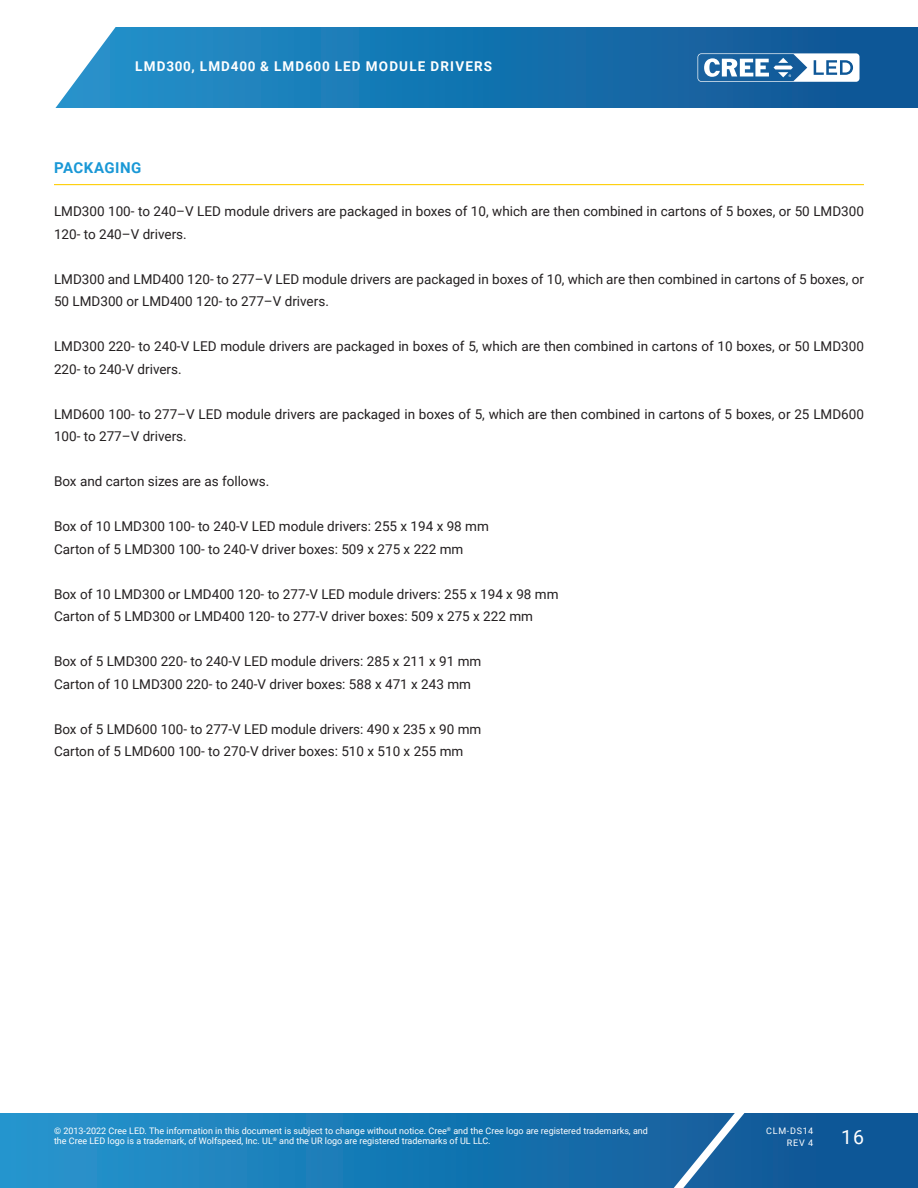
<style>
.page{position:relative;width:918px;height:1188px;background:#fff}
.page>*{position:absolute;margin:0;border:0;box-sizing:border-box;transform-origin:0 0}
.t1{font:19.5px "Roboto";color:#fff}
.Section_heading_with{font:700 15px "Roboto";letter-spacing:.035em;color:#1a98d6}
.Text_justify{font:13.5px/22.5px "Roboto";color:#231f20}
.t2{font:700 13.5px "Roboto";letter-spacing:.085em;color:#fff}
.t3{font:9px/10.8px "Roboto";color:#fff}
.t4{font:9px/12px "Roboto";letter-spacing:.085em;color:#fff;text-align:right}
</style>
<div class="page">
<svg style="left:0;top:1113px;width:918px;height:75px;background:#1876b2"></svg>
<svg style="left:644px;top:1113px;width:117px;height:75px;background:#296da6"></svg>
<svg style="left:55px;top:27px;width:863px;height:81px;background:#2078b2"></svg>
<svg style="left:698px;top:53px;width:162px;height:29px"></svg>
<hr style="left:54px;top:184px;width:810px;height:1px;background:#fece08">
<p class="t2" style="left:135px;top:57px;width:358px">LMD300, LMD400 &amp; LMD600 LED MODULE DRIVERS</p>
<p class="Section_heading_with" style="left:54px;top:157px;width:89px">PACKAGING</p>
<p class="Text_justify" style="left:54px;top:199px;width:812px">LMD300 100- to 240–V LED module drivers are packaged in boxes of 10, which are then combined in cartons of 5 boxes, or 50 LMD300<br>120- to 240–V drivers.</p>
<p class="Text_justify" style="left:54px;top:267px;width:811px">LMD300 and LMD400 120- to 277–V LED module drivers are packaged in boxes of 10, which are then combined in cartons of 5 boxes, or<br>50 LMD300 or LMD400 120- to 277–V drivers.</p>
<p class="Text_justify" style="left:54px;top:334px;width:812px">LMD300 220- to 240‑V LED module drivers are packaged in boxes of 5, which are then combined in cartons of 10 boxes, or 50 LMD300<br>220- to 240‑V drivers.</p>
<p class="Text_justify" style="left:54px;top:402px;width:812px">LMD600 100- to 277–V LED module drivers are packaged in boxes of 5, which are then combined in cartons of 5 boxes, or 25 LMD600<br>100- to 277–V drivers.</p>
<p class="Text_justify" style="left:54px;top:469px;width:217px">Box and carton sizes are as follows.</p>
<p class="Text_justify" style="left:54px;top:514px;width:436px">Box of 10 LMD300 100- to 240-V LED module drivers: 255 x 194 x 98 mm</p>
<p class="Text_justify" style="left:54px;top:537px;width:411px">Carton of 5 LMD300 100- to 240-V driver boxes: 509 x 275 x 222 mm</p>
<p class="Text_justify" style="left:54px;top:582px;width:506px">Box of 10 LMD300 or LMD400 120- to 277-V LED module drivers: 255 x 194 x 98 mm</p>
<p class="Text_justify" style="left:54px;top:604px;width:481px">Carton of 5 LMD300 or LMD400 120- to 277-V driver boxes: 509 x 275 x 222 mm</p>
<p class="Text_justify" style="left:54px;top:649px;width:429px">Box of 5 LMD300 220- to 240‑V LED module drivers: 285 x 211 x 91 mm</p>
<p class="Text_justify" style="left:54px;top:672px;width:419px">Carton of 10 LMD300 220- to 240‑V driver boxes: 588 x 471 x 243 mm</p>
<p class="Text_justify" style="left:54px;top:717px;width:429px">Box of 5 LMD600 100- to 277‑V LED module drivers: 490 x 235 x 90 mm</p>
<p class="Text_justify" style="left:54px;top:739px;width:411px">Carton of 5 LMD600 100- to 270‑V driver boxes: 510 x 510 x 255 mm</p>
<p class="t3" style="left:54px;top:1125px;width:596px">© 2013-2022 Cree LED. The information in this document is subject to change without notice. Cree<sup>®</sup> and the Cree logo are registered trademarks, and the Cree LED logo is a trademark, of Wolfspeed, Inc. UL<sup>®</sup> and the UR logo are registered trademarks of UL LLC.</p>
<p class="t4" style="left:766px;top:1124px;width:48px">CLM-DS14<br>REV 4</p>
<h1 class="t1" style="left:841px;top:1123px;width:24px">16</h1>
</div>
